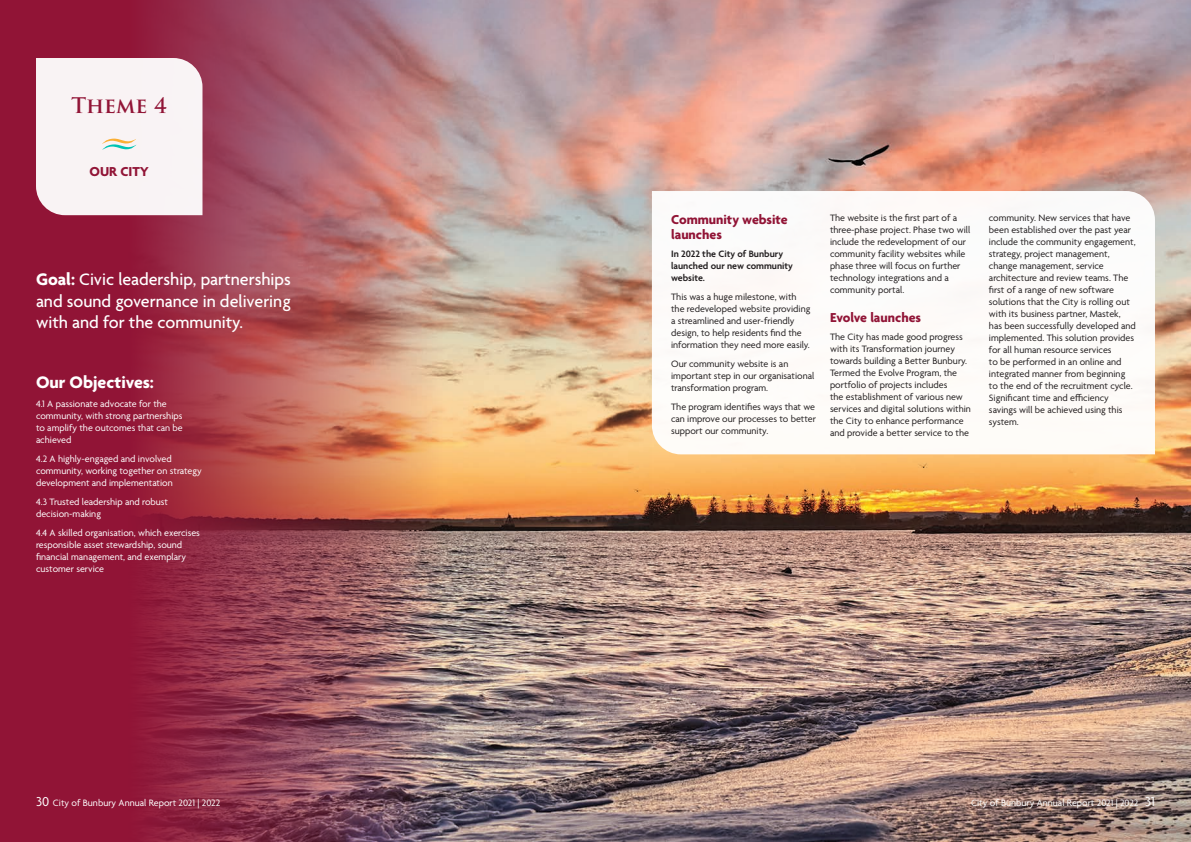
<style>
.page{position:relative;width:1191px;height:842px;background:#fff}
.page>*{position:absolute;margin:0;border:0;box-sizing:border-box;transform-origin:0 0}
.Trajan_Heading{font:600 21px "Trajan Pro 3";letter-spacing:-.005em;color:#911436}
.Agenda_Body_Headings{font:500 18px/21.6px "Agenda";color:#fff;text-align:justify}
.Agenda_Body_Headings-2{font:700 18px "Agenda";color:#fff}
.Agenda_Body_Headings-3{font:700 14px/15px "Agenda";color:#911436}
.Body_Copy{font:10px/12px "Agenda";color:#231f20}
.Body_Copy-2{font:10px/12px "Agenda";color:#fff}
.Body_Copy-3{font:600 10px/12px "Agenda";color:#231f20}
.s1{font-weight:700}
.s2{font-size:14px}
</style>
<div class="page">
<img style="left:652px;top:0;width:539px;height:842px">
<img style="left:0;top:0;width:652px;height:842px">
<div style="left:36px;top:58px;width:166px;height:157px;background:#f9f3f4"></div>
<svg style="left:652px;top:191px;width:503px;height:263px"></svg>
<p class="Trajan_Heading" style="left:71px;top:91px;width:97px">Theme 4</p>
<p class="Agenda_Body_Headings-3" style="left:90px;top:165px;width:61px">OUR CITY</p>
<p class="Agenda_Body_Headings" style="left:36px;top:270px;width:256px"><span class="s1">Goal:</span> Civic leadership, partnerships and sound governance in delivering with and for the community.</p>
<p class="Agenda_Body_Headings-2" style="left:36px;top:373px;width:119px">Our Objectives:</p>
<p class="Body_Copy-2" style="left:36px;top:398px;width:148px">4.1 A passionate advocate for the community, with strong partnerships to amplify the outcomes that can be achieved</p>
<p class="Body_Copy-2" style="left:36px;top:453px;width:167px">4.2 A highly-engaged and involved community, working together on strategy development and implementation</p>
<p class="Body_Copy-2" style="left:36px;top:496px;width:134px">4.3 Trusted leadership and robust decision-making</p>
<p class="Body_Copy-2" style="left:36px;top:527px;width:165px">4.4 A skilled organisation, which exercises responsible asset stewardship, sound financial management, and exemplary customer service</p>
<p class="Agenda_Body_Headings-3" style="left:671px;top:212px;width:118px">Community website launches</p>
<p class="Body_Copy-3" style="left:671px;top:248px;width:123px">In 2022 the City of Bunbury launched our new community website.</p>
<p class="Body_Copy" style="left:671px;top:291px;width:141px">This was a huge milestone, with the redeveloped website providing a streamlined and user-friendly design, to help residents find the information they need more easily.</p>
<p class="Body_Copy" style="left:671px;top:358px;width:145px">Our community website is an important step in our organisational transformation program.</p>
<p class="Body_Copy" style="left:671px;top:401px;width:146px;text-align:justify">The program identifies ways that we can improve our processes to better support our community.</p>
<p class="Body_Copy" style="left:830px;top:212px;width:142px">The website is the first part of a three-phase project. Phase two will include the redevelopment of our community facility websites while phase three will focus on further technology integrations and a community portal.</p>
<p class="Agenda_Body_Headings-3" style="left:830px;top:311px;width:93px">Evolve launches</p>
<p class="Body_Copy" style="left:830px;top:332px;width:142px">The City has made good progress with its Transformation journey towards building a Better Bunbury.<br>Termed the Evolve Program, the portfolio of projects includes<br>the establishment of various new services and digital solutions within the City to enhance performance and provide a better service to the</p>
<p class="Body_Copy" style="left:989px;top:212px;width:148px">community. New services that have been established over the past year include the community engagement, strategy, project management, change management, service architecture and review teams. The first of a range of new software solutions that the City is rolling out with its business partner, Mastek, has been successfully developed and implemented. This solution provides for all human resource services<br>to be performed in an online and integrated manner from beginning to the end of the recruitment cycle.<br>Significant time and efficiency savings will be achieved using this system.</p>
<p class="Body_Copy-2" style="left:36px;top:797px;width:186px"><span class="s2">30</span> City of Bunbury Annual Report 2021 | 2022</p>
<p class="Body_Copy-2" style="left:971px;top:797px;width:185px">City of Bunbury Annual Report 2021 | 2022 <span class="s2">31</span></p>
</div>
